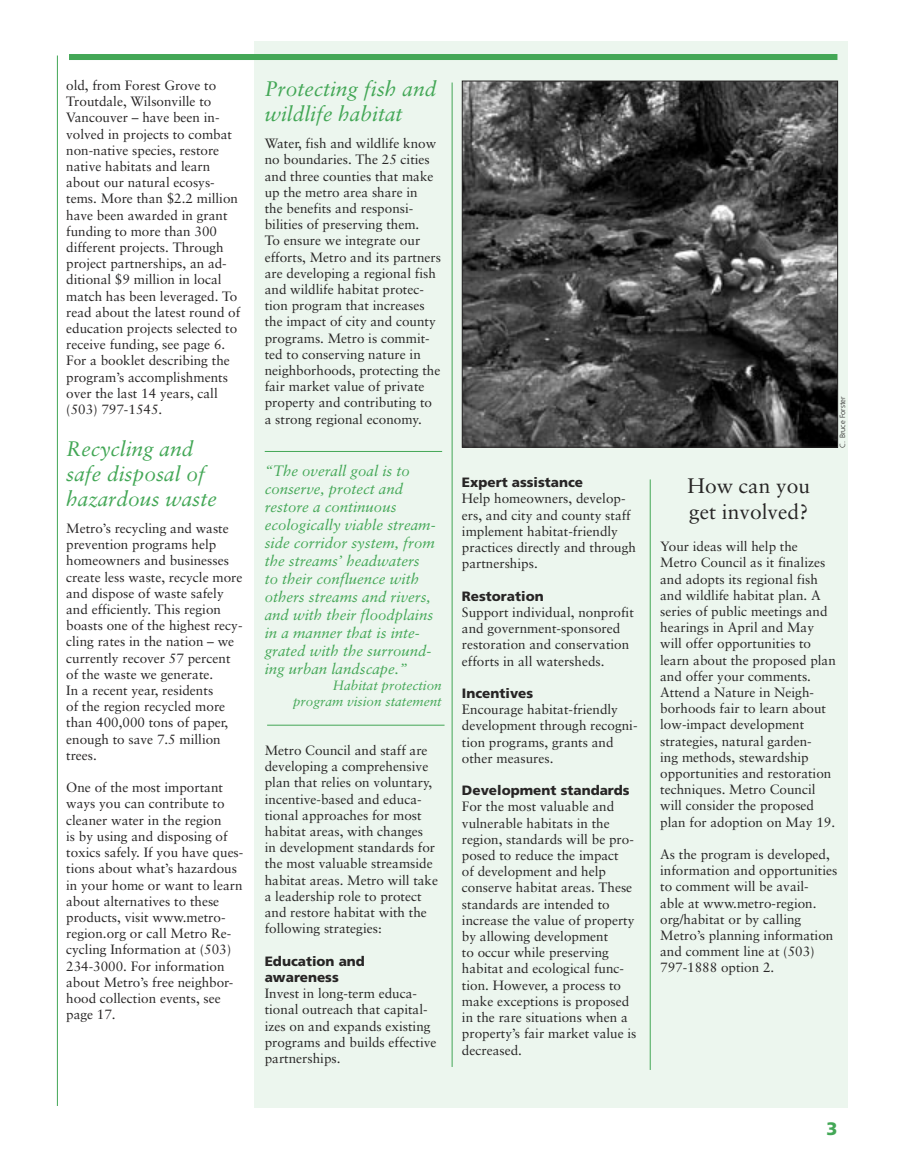
<style>
.page{position:relative;width:905px;height:1175px;background:#fff}
.page>*{position:absolute;margin:0;border:0;box-sizing:border-box;transform-origin:0 0}
.t1{font:italic 21px/25.2px "Sabon";color:#43a756}
.t2{font:21px/25.2px "Sabon";color:#272525}
.t3{font:900 18px "Frutiger";color:#43a756}
.t4{font:italic 15px/18px "Sabon";color:#43a756}
.t5{font:13.5px/16.2px "Sabon";color:#272525}
.t6{font:900 13.5px/16.2px "Frutiger";color:#272525}
.t7{font:italic 13.5px/16.2px "Sabon";color:#43a756;text-align:right}
.t8{font:300 7.5px "Frutiger";color:#272525}
</style>
<div class="page">
<div style="left:254px;top:41px;width:594px;height:1066px;background:#ecf6ee"></div>
<div style="left:69px;top:54px;width:768px;height:6px;background:#43a756"></div>
<img style="left:464px;top:83px;width:371px;height:362px">
<div style="left:462px;top:81px;width:375px;height:366px;border:1px solid #272525"></div>
<hr style="left:265px;top:451px;width:177px;height:1px;background:#43a756">
<hr style="left:267px;top:724px;width:177px;height:1px;background:#43a756">
<hr style="left:57px;top:56px;width:1px;height:1050px;background:#43a756">
<hr style="left:452px;top:82px;width:1px;height:984px;background:#43a756">
<hr style="left:650px;top:479px;width:1px;height:591px;background:#43a756">
<p class="t5" style="left:66px;top:77px;width:176px">old, from Forest Grove to<br>Troutdale, Wilsonville to<br>Vancouver – have been in&shy;volved in projects to combat non-native species, restore native habitats and learn about our natural ecosys&shy;tems. More than $2.2 million have been awarded in grant funding to more than 300 different projects. Through project partnerships, an ad&shy;ditional $9 million in local match has been leveraged. To read about the latest round of education projects selected to receive funding, see page 6.<br>For a booklet describing the program’s accomplishments over the last 14 years, call (503) 797-1545.</p>
<h1 class="t1" style="left:66px;top:435px;width:152px">Recycling and safe disposal of hazardous waste</h1>
<p class="t5" style="left:66px;top:520px;width:178px">Metro’s recycling and waste prevention programs help homeowners and businesses create less waste, recycle more and dispose of waste safely and efficiently. This region boasts one of the highest recy&shy;cling rates in the nation – we currently recover 57 percent of the waste we generate.<br>In a recent year, residents<br>of the region recycled more than 400,000 tons of paper, enough to save 7.5 million trees.</p>
<p class="t5" style="left:66px;top:779px;width:179px">One of the most important ways you can contribute to cleaner water in the region<br>is by using and disposing of toxics safely. If you have ques&shy;tions about what’s hazardous in your home or want to learn about alternatives to these products, visit www.metro&shy;region.org or call Metro Re&shy;cycling Information at (503)<br>234-3000. For information about Metro’s free neighbor&shy;hood collection events, see page 17.</p>
<h1 class="t1" style="left:265px;top:76px;width:173px">Protecting fish and wildlife habitat</h1>
<p class="t5" style="left:265px;top:135px;width:178px">Water, fish and wildlife know no boundaries. The 25 cities and three counties that make up the metro area share in<br>the benefits and responsi&shy;bilities of preserving them.<br>To ensure we integrate our efforts, Metro and its partners are developing a regional fish and wildlife habitat protec&shy;tion program that increases the impact of city and county programs. Metro is commit&shy;ted to conserving nature in neighborhoods, protecting the fair market value of private property and contributing to a strong regional economy.</p>
<p class="t4" style="left:265px;top:461px;width:172px">“The overall goal is to conserve, protect and restore a continuous ecologically viable stream&shy;side corridor system, from the streams’ headwaters to their confluence with others streams and rivers, and with their floodplains in a manner that is inte&shy;grated with the surround&shy;ing urban landscape.”</p>
<p class="t7" style="left:293px;top:677px;width:150px">Habitat protection program vision statement</p>
<p class="t5" style="left:265px;top:742px;width:175px">Metro Council and staff are developing a comprehensive plan that relies on voluntary, incentive-based and educa&shy;tional approaches for most habitat areas, with changes<br>in development standards for the most valuable streamside habitat areas. Metro will take a leadership role to protect and restore habitat with the following strategies:</p>
<p class="t6" style="left:265px;top:952px;width:102px">Education and awareness</p>
<p class="t5" style="left:265px;top:985px;width:173px">Invest in long-term educa&shy;tional outreach that capital&shy;izes on and expands existing programs and builds effective partnerships.</p>
<p class="t6" style="left:462px;top:474px;width:123px">Expert assistance</p>
<p class="t5" style="left:462px;top:490px;width:176px">Help homeowners, develop&shy;ers, and city and county staff implement habitat-friendly practices directly and through partnerships.</p>
<p class="t6" style="left:462px;top:587px;width:83px">Restoration</p>
<p class="t5" style="left:462px;top:604px;width:173px">Support individual, nonprofit and government-sponsored restoration and conservation efforts in all watersheds.</p>
<p class="t6" style="left:462px;top:685px;width:73px">Incentives</p>
<p class="t5" style="left:462px;top:701px;width:177px">Encourage habitat-friendly development through recogni&shy;tion programs, grants and other measures.</p>
<p class="t6" style="left:462px;top:782px;width:169px">Development standards</p>
<p class="t5" style="left:462px;top:798px;width:176px">For the most valuable and vulnerable habitats in the region, standards will be pro&shy;posed to reduce the impact<br>of development and help conserve habitat areas. These standards are intended to increase the value of property by allowing development<br>to occur while preserving habitat and ecological func&shy;tion. However, a process to make exceptions is proposed in the rare situations when a property’s fair market value is decreased.</p>
<p class="t8" style="left:838px;top:447px;width:52px;rotate:-90deg">C. Bruce Forster</p>
<h1 class="t2" style="left:687px;top:473px;width:124px">How can you get involved?</h1>
<p class="t5" style="left:660px;top:538px;width:177px">Your ideas will help the<br>Metro Council as it finalizes and adopts its regional fish and wildlife habitat plan. A series of public meetings and hearings in April and May will offer opportunities to learn about the proposed plan and offer your comments.<br>Attend a Nature in Neigh&shy;borhoods fair to learn about low-impact development strategies, natural garden-<br>ing methods, stewardship opportunities and restoration techniques. Metro Council will consider the proposed plan for adoption on May 19.</p>
<p class="t5" style="left:660px;top:846px;width:179px">As the program is developed, information and opportunities to comment will be avail-<br>able at www.metro-region. org/habitat or by calling<br>Metro’s planning information and comment line at (503)<br>797-1888 option 2.</p>
<h2 class="t3" style="left:826px;top:1117px;width:13px">3</h2>
</div>
